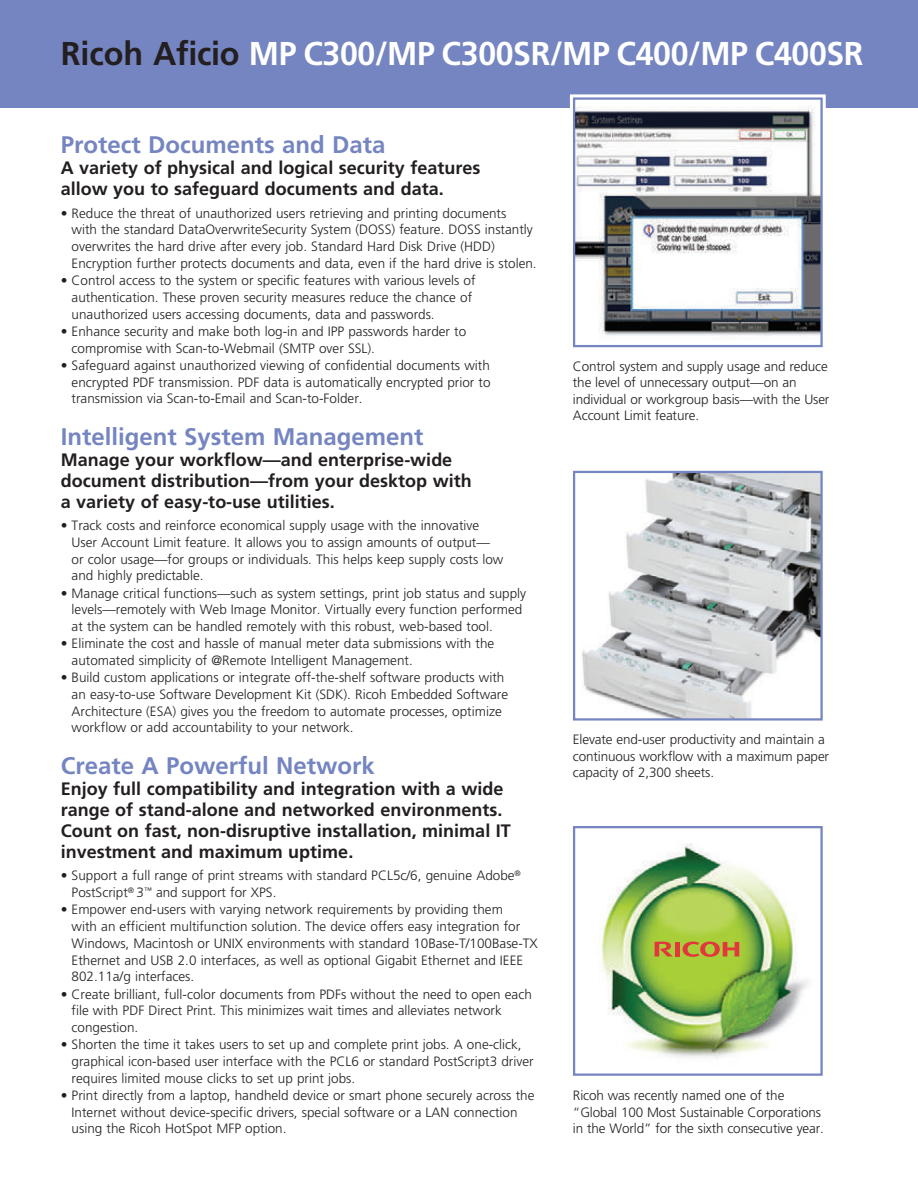
<style>
.page{position:relative;width:918px;height:1188px;background:#fff}
.page>*{position:absolute;margin:0;border:0;box-sizing:border-box;transform-origin:0 0}
.t1{font:700 33px "Frutiger LT Std";letter-spacing:-.01em;color:#fff}
.t2{font:700 24px "Frutiger LT Std";color:#7585c1}
.t3{font:700 18px/21px "Frutiger LT Std";color:#231f20}
.t4{font:300 13.5px/16.8px "Frutiger LT Std";color:#231f20}
.s1{color:#231f20}
</style>
<div class="page">
<div style="left:0;top:0;width:918px;height:108px;background:#7585c1"></div>
<img style="left:582px;top:474px;width:238px;height:244px">
<div style="left:573px;top:471px;width:250px;height:250px;border:2px solid #7585c1"></div>
<img style="left:599px;top:843px;width:210px;height:216px">
<div style="left:573px;top:826px;width:250px;height:250px;border:2px solid #7585c1"></div>
<svg style="left:683px;top:942px;width:56px;height:15px"></svg>
<div style="left:675px;top:942px;width:5px;height:14px;background:#e1373d"></div>
<svg style="left:655px;top:942px;width:18px;height:14px"></svg>
<svg style="left:570px;top:94px;width:256px;height:254px"></svg>
<img style="left:576px;top:100px;width:244px;height:244px">
<div style="left:573px;top:97px;width:250px;height:250px;border:2px solid #7585c1"></div>
<h1 class="t1" style="left:61px;top:34px;width:804px"><span class="s1">Ricoh Aficio</span> MP C300/MP C300SR/MP C400/MP C400SR</h1>
<h2 class="t2" style="left:61px;top:131px;width:326px">Protect Documents and Data</h2>
<h3 class="t3" style="left:61px;top:157px;width:421px">A variety of physical and logical security features allow you to safeguard documents and data.</h3>
<p class="t4" style="left:72px;top:205px;width:467px;text-indent:-11px">• Reduce the threat of unauthorized users retrieving and printing documents<br>with the standard DataOverwriteSecurity System (DOSS) feature. DOSS instantly overwrites the hard drive after every job. Standard Hard Disk Drive (HDD)<br>Encryption further protects documents and data, even if the hard drive is stolen.</p>
<p class="t4" style="left:72px;top:272px;width:405px;text-indent:-11px">• Control access to the system or specific features with various levels of authentication. These proven security measures reduce the chance of unauthorized users accessing documents, data and passwords.</p>
<p class="t4" style="left:72px;top:323px;width:396px;text-indent:-11px">• Enhance security and make both log-in and IPP passwords harder to compromise with Scan-to-Webmail (SMTP over SSL).</p>
<p class="t4" style="left:72px;top:357px;width:420px;text-align:justify;text-indent:-11px">• Safeguard against unauthorized viewing of confidential documents with encrypted PDF transmission. PDF data is automatically encrypted prior to transmission via Scan-to-Email and Scan-to-Folder.</p>
<h2 class="t2" style="left:61px;top:422px;width:364px">Intelligent System Management</h2>
<h3 class="t3" style="left:61px;top:449px;width:413px">Manage your workflow—and enterprise-wide document distribution—from your desktop with a variety of easy-to-use utilities.</h3>
<p class="t4" style="left:72px;top:517px;width:433px;text-indent:-11px">• Track costs and reinforce economical supply usage with the innovative User Account Limit feature. It allows you to assign amounts of output— or color usage—for groups or individuals. This helps keep supply costs low and highly predictable.</p>
<p class="t4" style="left:72px;top:585px;width:456px;text-indent:-11px">• Manage critical functions—such as system settings, print job status and supply levels—remotely with Web Image Monitor. Virtually every function performed at the system can be handled remotely with this robust, web-based tool.</p>
<p class="t4" style="left:72px;top:636px;width:424px;text-indent:-11px">• Eliminate the cost and hassle of manual meter data submissions with the automated simplicity of @Remote Intelligent Management.</p>
<p class="t4" style="left:72px;top:669px;width:438px;text-indent:-11px">• Build custom applications or integrate off-the-shelf software products with an easy-to-use Software Development Kit (SDK). Ricoh Embedded Software Architecture (ESA) gives you the freedom to automate processes, optimize workflow or add accountability to your network.</p>
<h2 class="t2" style="left:61px;top:751px;width:316px">Create A Powerful Network</h2>
<h3 class="t3" style="left:61px;top:778px;width:452px">Enjoy full compatibility and integration with a wide range of stand-alone and networked environments.<br>Count on fast, non-disruptive installation, minimal IT investment and maximum uptime.</h3>
<p class="t4" style="left:72px;top:868px;width:451px;text-indent:-11px">• Support a full range of print streams with standard PCL5c/6, genuine Adobe<sup>®<br></sup>PostScript<sup>®</sup> 3<sup>™</sup> and support for XPS.</p>
<p class="t4" style="left:72px;top:902px;width:468px;text-indent:-11px">• Empower end-users with varying network requirements by providing them<br>with an efficient multifunction solution. The device offers easy integration for Windows, Macintosh or UNIX environments with standard 10Base-T/100Base-TX Ethernet and USB 2.0 interfaces, as well as optional Gigabit Ethernet and IEEE 802.11a/g interfaces.</p>
<p class="t4" style="left:72px;top:986px;width:462px;text-indent:-11px">• Create brilliant, full-color documents from PDFs without the need to open each file with PDF Direct Print. This minimizes wait times and alleviates network congestion.</p>
<p class="t4" style="left:72px;top:1036px;width:464px;text-indent:-11px">• Shorten the time it takes users to set up and complete print jobs. A one-click, graphical icon-based user interface with the PCL6 or standard PostScript3 driver requires limited mouse clicks to set up print jobs.</p>
<p class="t4" style="left:72px;top:1087px;width:464px;text-indent:-11px">• Print directly from a laptop, handheld device or smart phone securely across the<br>Internet without device-specific drivers, special software or a LAN connection using the Ricoh HotSpot MFP option.</p>
<p class="t4" style="left:573px;top:358px;width:258px">Control system and supply usage and reduce the level of unnecessary output—on an individual or workgroup basis—with the User Account Limit feature.</p>
<p class="t4" style="left:573px;top:732px;width:258px">Elevate end-user productivity and maintain a continuous workflow with a maximum paper capacity of 2,300 sheets.</p>
<p class="t4" style="left:573px;top:1087px;width:252px">Ricoh was recently named one of the “Global 100 Most Sustainable Corporations in the World” for the sixth consecutive year.</p>
</div>
